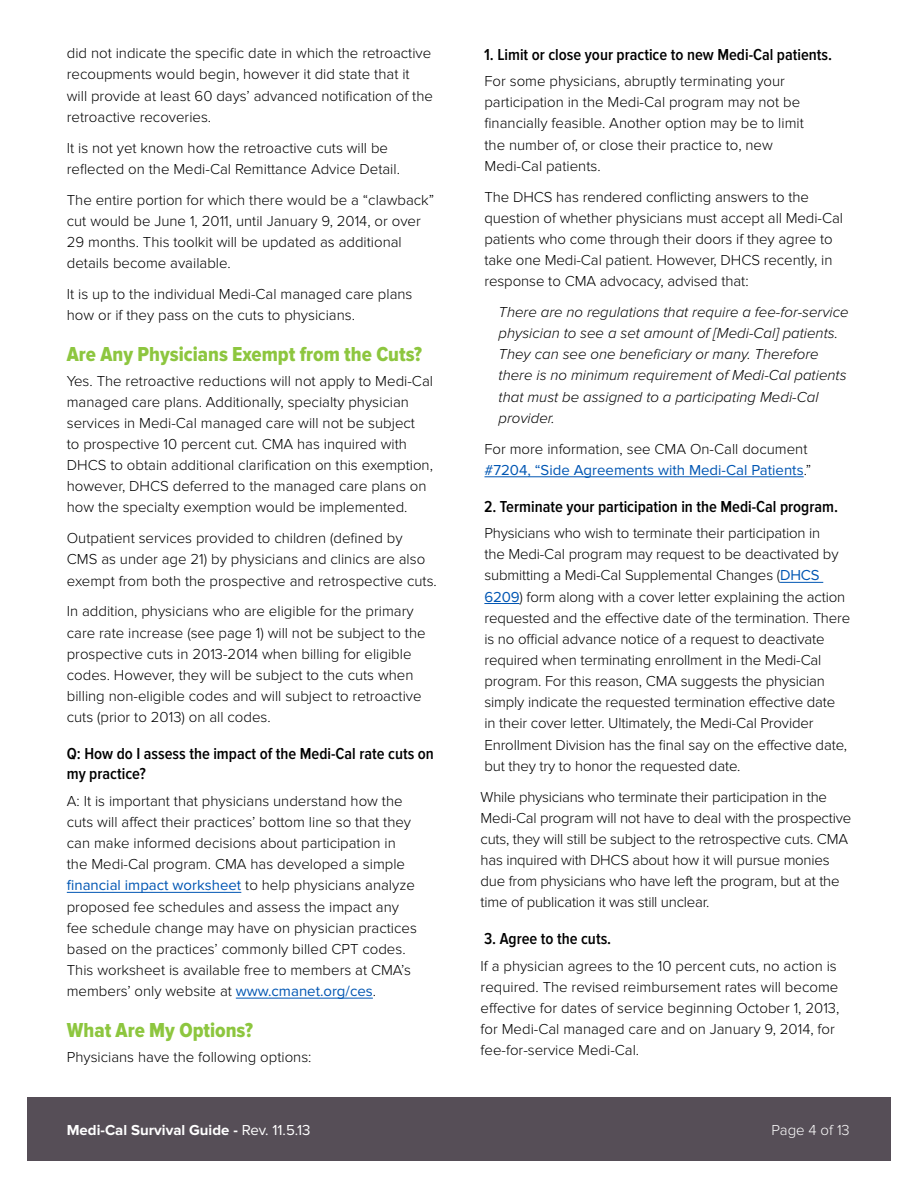
<style>
.page{position:relative;width:918px;height:1188px;background:#fff}
.page>*{position:absolute;margin:0;border:0;box-sizing:border-box;transform-origin:0 0}
.t1{font:21px "Proxima Nova Cond Extrabld";color:#8dc63f}
.t2{font:600 16.5px/20.2px "Proxima Nova Cond";color:#000}
.t3{font:300 15px/21.1px "Proxima Nova";color:#000}
.t4{font:italic 300 15px/21.1px "Proxima Nova";color:#000}
.t5{font:700 15px "Proxima Nova";color:#fff}
.t6{font:300 15px "Proxima Nova";color:#fff}
.s1{font-weight:400;color:#0056b3}
.s2{font-weight:400}
</style>
<div class="page">
<div style="left:27px;top:1097px;width:864px;height:63px;background:#564e57"></div>
<hr style="left:67px;top:892px;width:174px;height:1px;background:#0056b3">
<hr style="left:236px;top:998px;width:137px;height:1px;background:#0056b3">
<hr style="left:484px;top:477px;width:320px;height:1px;background:#0056b3">
<hr style="left:780px;top:582px;width:43px;height:1px;background:#0056b3">
<hr style="left:484px;top:603px;width:36px;height:1px;background:#0056b3">
<p class="t3" style="left:67px;top:43px;width:368px">did not indicate the specific date in which the retroactive recoupments would begin, however it did state that it will provide at least 60 days’ advanced notification of the retroactive recoveries.</p>
<p class="t3" style="left:67px;top:137px;width:335px">It is not yet known how the retroactive cuts will be reflected on the Medi-Cal Remittance Advice Detail.</p>
<p class="t3" style="left:67px;top:189px;width:369px">The entire portion for which there would be a “clawback” cut would be June 1, 2011, until January 9, 2014, or over 29 months. This toolkit will be updated as additional details become available.</p>
<p class="t3" style="left:67px;top:284px;width:347px">It is up to the individual Medi-Cal managed care plans how or if they pass on the cuts to physicians.</p>
<h1 class="t1" style="left:67px;top:342px;width:357px">Are Any Physicians Exempt from the Cuts?</h1>
<p class="t3" style="left:67px;top:370px;width:368px">Yes. The retroactive reductions will not apply to Medi-Cal managed care plans. Additionally, specialty physician services in Medi-Cal managed care will not be subject<br>to prospective 10 percent cut. CMA has inquired with DHCS to obtain additional clarification on this exemption, however, DHCS deferred to the managed care plans on how the specialty exemption would be implemented.</p>
<p class="t3" style="left:67px;top:528px;width:372px">Outpatient services provided to children (defined by<br>CMS as under age 21) by physicians and clinics are also exempt from both the prospective and retrospective cuts.</p>
<p class="t3" style="left:67px;top:601px;width:360px">In addition, physicians who are eligible for the primary care rate increase (see page 1) will not be subject to the prospective cuts in 2013-2014 when billing for eligible codes. However, they will be subject to the cuts when billing non-eligible codes and will subject to retroactive cuts (prior to 2013) on all codes.</p>
<p class="t2" style="left:67px;top:744px;width:369px">Q: How do I assess the impact of the Medi-Cal rate cuts on my practice?</p>
<p class="t3" style="left:67px;top:790px;width:352px">A: It is important that physicians understand how the cuts will affect their practices’ bottom line so that they can make informed decisions about participation in the Medi-Cal program. CMA has developed a simple <span class="s1">financial impact worksheet</span> to help physicians analyze proposed fee schedules and assess the impact any fee schedule change may have on physician practices based on the practices’ commonly billed CPT codes.<br>This worksheet is available free to members at CMA’s members’ only website at <span class="s1">www.cmanet.org/ces</span>.</p>
<h1 class="t1" style="left:67px;top:1018px;width:188px">What Are My Options?</h1>
<p class="t3" style="left:67px;top:1046px;width:246px">Physicians have the following options:</p>
<p class="t2" style="left:484px;top:44px;width:350px">1. Limit or close your practice to new Medi-Cal patients.</p>
<p class="t3" style="left:484px;top:71px;width:321px">For some physicians, abruptly terminating your participation in the Medi-Cal program may not be financially feasible. Another option may be to limit the number of, or close their practice to, new Medi-Cal patients.</p>
<p class="t3" style="left:484px;top:186px;width:360px">The DHCS has rendered conflicting answers to the question of whether physicians must accept all Medi-Cal patients who come through their doors if they agree to take one Medi-Cal patient. However, DHCS recently, in response to CMA advocacy, advised that:</p>
<p class="t4" style="left:499px;top:302px;width:352px">There are no regulations that require a fee-for-service physician to see a set amount of [Medi-Cal] patients.<br>They can see one beneficiary or many. Therefore there is no minimum requirement of Medi-Cal patients that must be assigned to a participating Medi-Cal provider.</p>
<p class="t3" style="left:484px;top:438px;width:328px">For more information, see CMA On-Call document <span class="s1">#7204, “Side Agreements with Medi-Cal Patients</span>.”</p>
<p class="t2" style="left:484px;top:496px;width:356px">2. Terminate your participation in the Medi-Cal program.</p>
<p class="t3" style="left:484px;top:523px;width:367px">Physicians who wish to terminate their participation in<br>the Medi-Cal program may request to be deactivated by submitting a Medi-Cal Supplemental Changes (<span class="s1">DHCS 6209</span>) form along with a cover letter explaining the action requested and the effective date of the termination. There is no official advance notice of a request to deactivate required when terminating enrollment in the Medi-Cal program. For this reason, CMA suggests the physician simply indicate the requested termination effective date<br>in their cover letter. Ultimately, the Medi-Cal Provider Enrollment Division has the final say on the effective date, but they try to honor the requested date.</p>
<p class="t3" style="left:481px;top:786px;width:372px">While physicians who terminate their participation in the Medi-Cal program will not have to deal with the prospective cuts, they will still be subject to the retrospective cuts. CMA has inquired with DHCS about how it will pursue monies due from physicians who have left the program, but at the time of publication it was still unclear.</p>
<p class="t2" style="left:484px;top:929px;width:129px">3. Agree to the cuts.</p>
<p class="t3" style="left:481px;top:955px;width:360px">If a physician agrees to the 10 percent cuts, no action is required. The revised reimbursement rates will become effective for dates of service beginning October 1, 2013, for Medi-Cal managed care and on January 9, 2014, for fee-for-service Medi-Cal.</p>
<p class="t5" style="left:67px;top:1121px;width:245px">Medi-Cal Survival Guide - <span class="s2">Rev. 11.5.13</span></p>
<p class="t6" style="left:772px;top:1121px;width:80px">Page 4 of 13</p>
</div>
